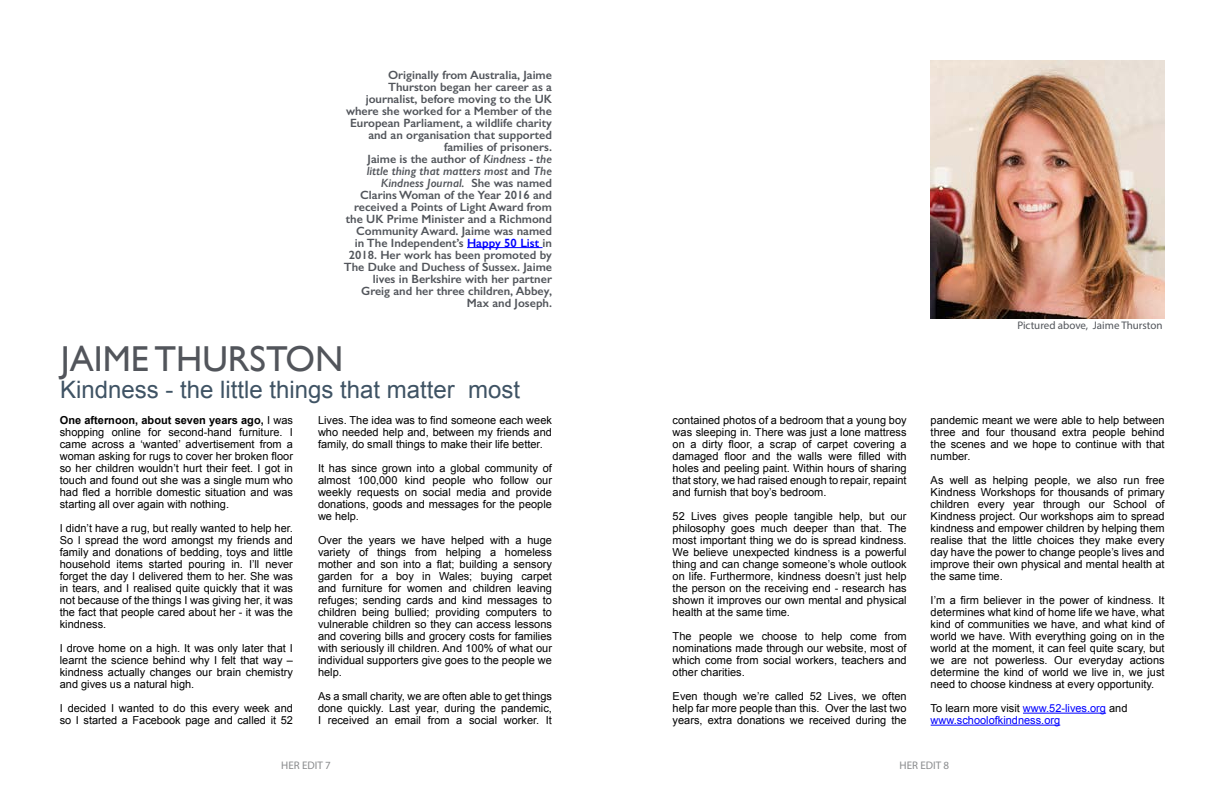
<style>
.page{position:relative;width:1224px;height:792px;background:#fff}
.page>*{position:absolute;margin:0;border:0;box-sizing:border-box;transform-origin:0 0}
.t1{font:36px "Gill Sans";color:#52555b}
.t2{font:24px "Arial";color:#3f5364}
.t3{font:600 12px/12px "Gill Sans";color:#52555b;text-align:right}
.t4{font:11px/12px "Arial";color:#000;text-align:justify}
.t5{font:11px/12px "Arial";color:#00f}
.t6{font:11px "Myriad Pro";color:#52555b}
.t7{font:11px "Myriad Pro";color:#8a8c8e}
.s1{font-style:italic}
.s2{color:#00f}
.s3{font-weight:700}
.s4{color:#000}
</style>
<div class="page">
<hr style="left:467px;top:247px;width:76px;height:1px;background:#00f">
<hr style="left:1023px;top:713px;width:83px;height:1px;background:#00f">
<hr style="left:931px;top:725px;width:129px;height:1px;background:#00f">
<img style="left:931px;top:60px;width:234px;height:259px">
<p class="t3" style="left:344px;top:69px;width:210px">Originally from Australia, Jaime Thurston began her career as a journalist, before moving to the UK where she worked for a Member of the European Parliament, a wildlife charity and an organisation that supported families of prisoners.<br>Jaime is the author of <span class="s1">Kindness - the little thing that matters most</span> and <span class="s1">The Kindness Journal.</span> She was named Clarins Woman of the Year 2016 and received a Points of Light Award from the UK Prime Minister and a Richmond Community Award. Jaime was named in The Independent’s <span class="s2">Happy 50 List</span> in 2018. Her work has been promoted by The Duke and Duchess of Sussex. Jaime lives in Berkshire with her partner Greig and her three children, Abbey, Max and Joseph.</p>
<h1 class="t1" style="left:61px;top:338px;width:284px">JAIME THURSTON</h1>
<h2 class="t2" style="left:60px;top:374px;width:462px">Kindness - the little things that matter most</h2>
<p class="t4" style="left:318px;top:414px;width:235px">Lives. The idea was to find someone each week who needed help and, between my friends and family, do small things to make their life better.</p>
<p class="t4" style="left:318px;top:462px;width:235px">It has since grown into a global community of almost 100,000 kind people who follow our weekly requests on social media and provide donations, goods and messages for the people we help.</p>
<p class="t4" style="left:318px;top:534px;width:235px">Over the years we have helped with a huge variety of things from helping a homeless mother and son into a flat; building a sensory garden for a boy in Wales; buying carpet and furniture for women and children leaving refuges; sending cards and kind messages to children being bullied; providing computers to vulnerable children so they can access lessons and covering bills and grocery costs for families with seriously ill children. And 100% of what our individual supporters give goes to the people we help.</p>
<p class="t4" style="left:318px;top:690px;width:236px">As a small charity, we are often able to get things done quickly. Last year, during the pandemic, I received an email from a social worker. It</p>
<p class="t4" style="left:60px;top:414px;width:235px"><span class="s3">One afternoon, about seven years ago,</span> I was shopping online for second-hand furniture. I came across a ‘wanted’ advertisement from a woman asking for rugs to cover her broken floor so her children wouldn’t hurt their feet. I got in touch and found out she was a single mum who had fled a horrible domestic situation and was starting all over again with nothing.</p>
<p class="t4" style="left:60px;top:522px;width:235px">I didn’t have a rug, but really wanted to help her.<br>So I spread the word amongst my friends and family and donations of bedding, toys and little household items started pouring in. I’ll never forget the day I delivered them to her. She was in tears, and I realised quite quickly that it was not because of the things I was giving her, it was the fact that people cared about her - it was the kindness.</p>
<p class="t4" style="left:60px;top:642px;width:235px">I drove home on a high. It was only later that I learnt the science behind why I felt that way – kindness actually changes our brain chemistry and gives us a natural high.</p>
<p class="t4" style="left:60px;top:702px;width:235px">I decided I wanted to do this every week and so I started a Facebook page and called it 52</p>
<p class="t7" style="left:281px;top:758px;width:51px">HER EDIT 7</p>
<p class="t6" style="left:1017px;top:318px;width:147px">Pictured above, Jaime Thurston</p>
<p class="t4" style="left:673px;top:414px;width:236px">contained photos of a bedroom that a young boy was sleeping in. There was just a lone mattress on a dirty floor, a scrap of carpet covering a damaged floor and the walls were filled with holes and peeling paint. Within hours of sharing that story, we had raised enough to repair, repaint and furnish that boy’s bedroom.</p>
<p class="t4" style="left:673px;top:510px;width:235px">52 Lives gives people tangible help, but our philosophy goes much deeper than that. The most important thing we do is spread kindness.<br>We believe unexpected kindness is a powerful thing and can change someone’s whole outlook on life. Furthermore, kindness doesn’t just help the person on the receiving end - research has shown it improves our own mental and physical health at the same time.</p>
<p class="t4" style="left:673px;top:630px;width:236px">The people we choose to help come from nominations made through our website, most of which come from social workers, teachers and other charities.</p>
<p class="t4" style="left:673px;top:690px;width:235px">Even though we’re called 52 Lives, we often help far more people than this. Over the last two years, extra donations we received during the</p>
<p class="t4" style="left:931px;top:414px;width:236px">pandemic meant we were able to help between three and four thousand extra people behind the scenes and we hope to continue with that number.</p>
<p class="t4" style="left:931px;top:474px;width:235px">As well as helping people, we also run free Kindness Workshops for thousands of primary children every year through our School of Kindness project. Our workshops aim to spread kindness and empower children by helping them realise that the little choices they make every day have the power to change people’s lives and improve their own physical and mental health at the same time.</p>
<p class="t4" style="left:931px;top:594px;width:236px">I’m a firm believer in the power of kindness. It determines what kind of home life we have, what kind of communities we have, and what kind of world we have. With everything going on in the world at the moment, it can feel quite scary, but we are not powerless. Our everyday actions determine the kind of world we live in, we just need to choose kindness at every opportunity.</p>
<p class="t5" style="left:931px;top:702px;width:198px"><span class="s4">To learn more visit</span> www.52-lives.org <span class="s4">and </span>www.schoolofkindness.org</p>
<p class="t7" style="left:900px;top:758px;width:51px">HER EDIT 8</p>
</div>
